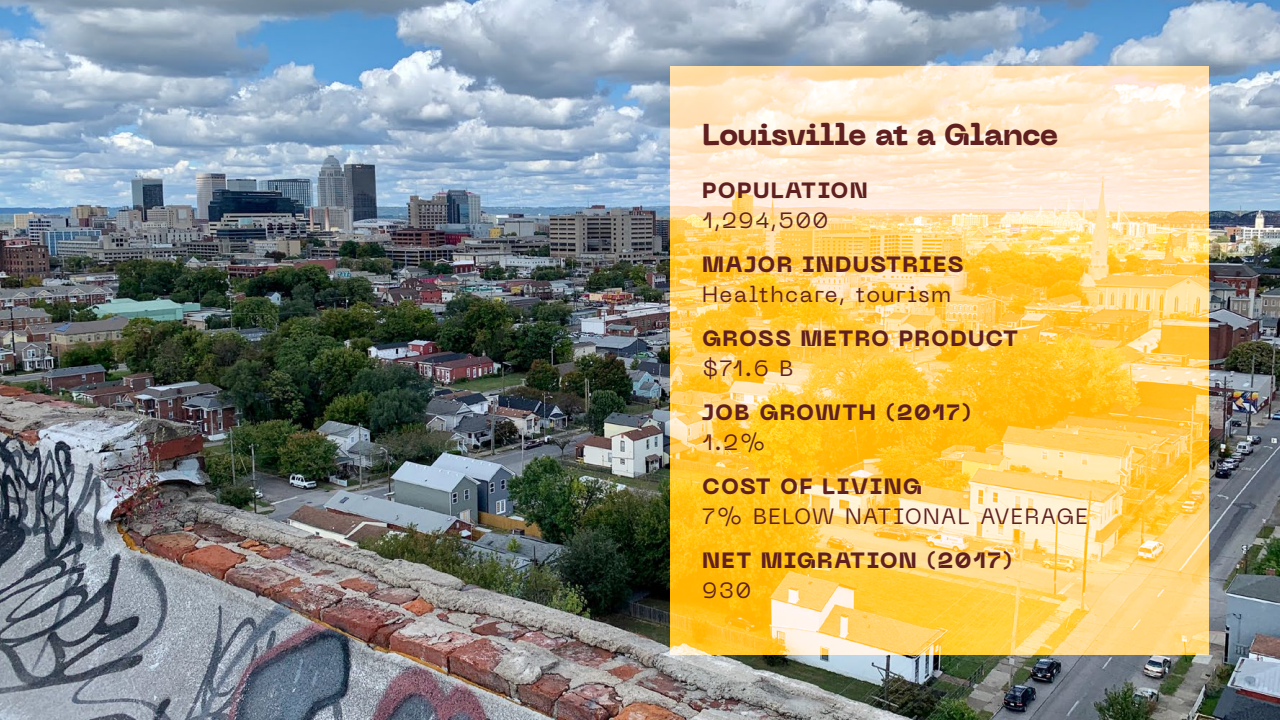
<style>
.page{position:relative;width:1280px;height:720px;background:#fff}
.page>*{position:absolute;margin:0;border:0;box-sizing:border-box;transform-origin:0 0}
.t1{font:800 30px "Neue Machina";letter-spacing:-.025em;color:#602020}
.t2{font:800 22px "Neue Machina";letter-spacing:.055em;color:#602020}
.t3{font:22px "Neue Machina";letter-spacing:.065em;color:#602020}
</style>
<div class="page">
<img style="left:0;top:0;width:1280px;height:720px">
<svg style="left:670px;top:66px;width:538px;height:588px;background:#ffd677"></svg>
<h1 class="t1" style="left:702px;top:115px;width:358px">Louisville at a Glance</h1>
<p class="t2" style="left:702px;top:176px;width:167px">POPULATION</p>
<p class="t3" style="left:702px;top:206px;width:128px">1,294,500</p>
<p class="t2" style="left:702px;top:250px;width:263px">MAJOR INDUSTRIES</p>
<p class="t3" style="left:702px;top:280px;width:250px">Healthcare, tourism</p>
<p class="t2" style="left:702px;top:324px;width:318px">GROSS METRO PRODUCT</p>
<p class="t3" style="left:702px;top:354px;width:93px">$71.6 B</p>
<p class="t2" style="left:702px;top:398px;width:271px">JOB GROWTH (2017)</p>
<p class="t3" style="left:702px;top:429px;width:65px">1.2%</p>
<p class="t2" style="left:702px;top:472px;width:222px">COST OF LIVING</p>
<p class="t3" style="left:702px;top:503px;width:387px">7% BELOW NATIONAL AVERAGE</p>
<p class="t2" style="left:702px;top:546px;width:312px">NET MIGRATION (2017)</p>
<p class="t3" style="left:702px;top:577px;width:51px">930</p>
</div>
